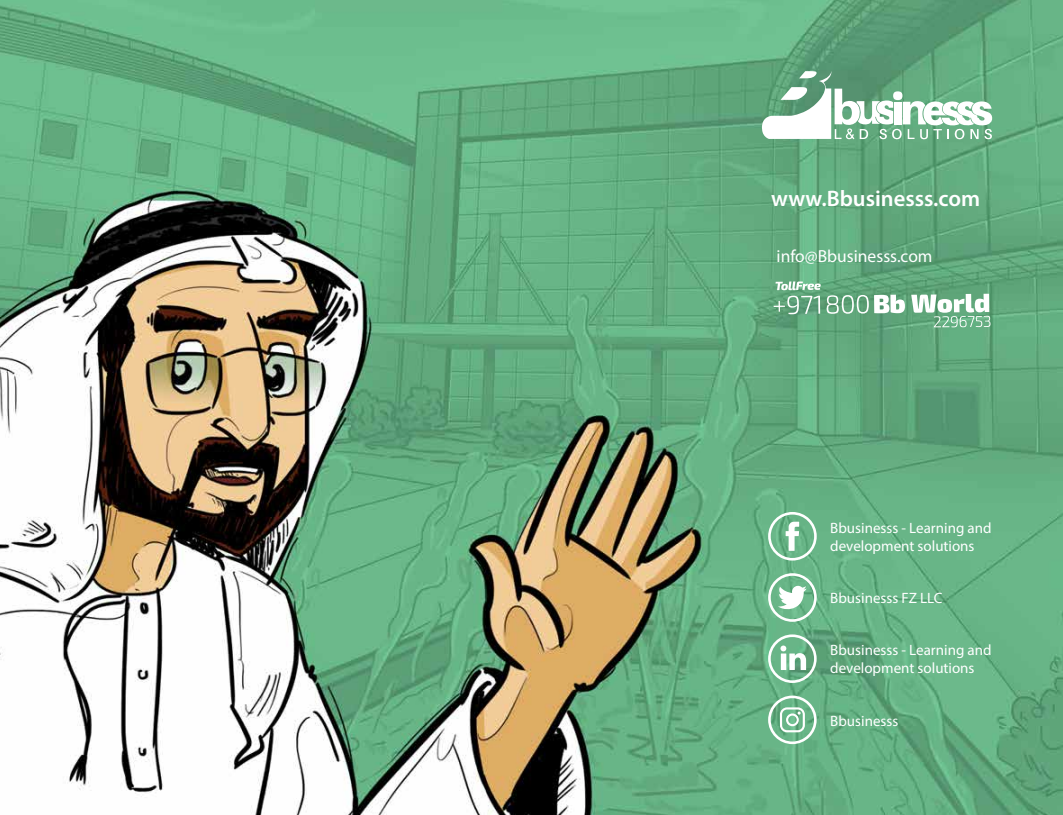
<style>
.page{position:relative;width:1063px;height:815px;background:#fff}
.page>*{position:absolute;margin:0;border:0;box-sizing:border-box;transform-origin:0 0}
.t1{font:600 22.5px "Myriad Pro";color:#fff}
.t2{font:17.5px "Myriad Pro";color:#fff}
.t3{font:15px/18px "Myriad Pro";color:#fff}
</style>
<div class="page">
<img style="left:0;top:0;width:1063px;height:815px">
<svg style="left:768px;top:573px;width:49px;height:49px"></svg>
<svg style="left:768px;top:512px;width:49px;height:49px"></svg>
<svg style="left:768px;top:634px;width:49px;height:49px"></svg>
<svg style="left:762px;top:71px;width:230px;height:69px"></svg>
<div style="left:893px;top:91px;width:9px;height:9px;background:#fff;border-radius:50%"></div>
<svg style="left:768px;top:696px;width:49px;height:48px"></svg>
<svg style="left:827px;top:295px;width:78px;height:19px"></svg>
<svg style="left:911px;top:294px;width:80px;height:33px"></svg>
<svg style="left:776px;top:281px;width:45px;height:9px"></svg>
<svg style="left:774px;top:296px;width:46px;height:18px"></svg>
<h1 class="t1" style="left:771px;top:184px;width:211px">www.Bbusinesss.com</h1>
<p class="t2" style="left:777px;top:245px;width:157px">info@Bbusinesss.com</p>
<p class="t3" style="left:830px;top:519px;width:163px">Bbusinesss - Learning and development solutions</p>
<p class="t3" style="left:830px;top:589px;width:114px">Bbusinesss FZ LLC</p>
<p class="t3" style="left:830px;top:641px;width:163px">Bbusinesss - Learning and development solutions</p>
<p class="t3" style="left:830px;top:711px;width:70px">Bbusinesss</p>
</div>
